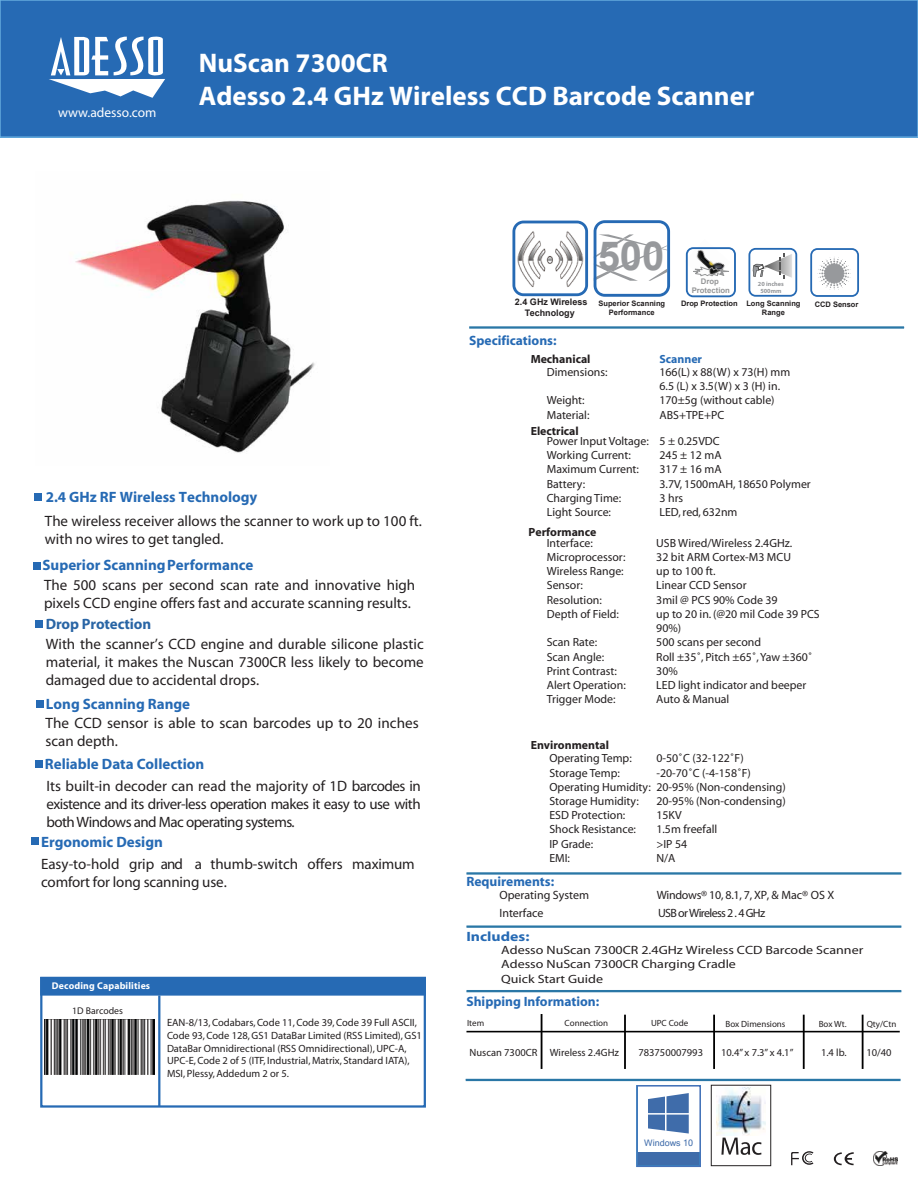
<style>
.page{position:relative;width:918px;height:1188px;background:#fff}
.page>*{position:absolute;margin:0;border:0;box-sizing:border-box;transform-origin:0 0}
.t1{font:700 40.05px "Arial";color:#97999c}
.t2{font:700 27px/32.4px "Myriad";color:#fff}
.t3{font:15px/18px "Myriad";color:#231f20}
.t4{font:700 15px "Myriad";color:#266ab4}
.t5{font:700 15px "Myriad";letter-spacing:-.01em;color:#2965a5}
.t6{font:700 13.5px "Myriad";color:#266ab4}
.t7{font:13.5px "Myriad";color:#fff}
.t8{font:700 13.5px "Myriad";color:#266ab4;scale:1.17 1}
.t9{font:12px/14.4px "Myriad";color:#231f20;scale:1.17 1}
.t10{font:12px "Myriad";letter-spacing:-.025em;color:#231f20}
.t11{font:12px "Myriad";color:#231f20}
.t12{font:12px "Myriad";letter-spacing:-.055em;color:#231f20}
.t13{font:11.85px/14.2px "Myriad";color:#231f20}
.t14{font:700 11.85px "Myriad";color:#231f20}
.t15{font:700 11.85px "Myriad";color:#266ab4}
.t16{font:10.5px/12.6px "Myriad";color:#231f20}
.t17{font:10.5px "Myriad Pro";color:#231f20}
.t18{font:700 9.75px "Myriad";letter-spacing:.015em;color:#fff}
.t19{font:9.75px "Myriad";color:#231f20}
.t20{font:9px "Myriad";color:#231f20}
.t21{font:700 9px/10.8px "Arial";color:#231f20;text-align:center}
.t22{font:9px "Microsoft Sans Serif";color:#3f6caa}
.t23{font:700 7.8px/9.3px "Arial";color:#959697;text-align:center}
.t24{font:700 7.5px/9px "Arial";color:#231f20;text-align:center}
.t25{font:700 6.3px/7.5px "Myriad Pro";color:#97999c;text-align:center}
</style>
<div class="page">
<img style="left:45px;top:1019px;width:110px;height:56px">
<hr style="left:469px;top:326px;width:435px;height:3px;background:#2a77a6">
<hr style="left:466px;top:872px;width:435px;height:3px;background:#2a77a6">
<hr style="left:466px;top:925px;width:435px;height:3px;background:#2a77a6">
<hr style="left:466px;top:990px;width:435px;height:2px;background:#2a77a6">
<hr style="left:466px;top:1079px;width:435px;height:2px;background:#2a77a6">
<hr style="left:466px;top:1031px;width:434px;height:1px;background:#000">
<hr style="left:541px;top:1014px;width:1px;height:55px;background:#000">
<hr style="left:624px;top:1015px;width:2px;height:54px;background:#000">
<hr style="left:713px;top:1015px;width:2px;height:54px;background:#000">
<hr style="left:803px;top:1015px;width:2px;height:54px;background:#000">
<hr style="left:862px;top:1015px;width:2px;height:54px;background:#000">
<div style="left:636px;top:1085px;width:65px;height:82px;background:#3f6caa"></div>
<div style="left:638px;top:1086px;width:62px;height:66px;background:#fff"></div>
<svg style="left:648px;top:1093px;width:41px;height:41px;background:#5e84b8"></svg>
<hr style="left:647px;top:1113px;width:42px;height:2px;background:#fff">
<hr style="left:665px;top:1095px;width:2px;height:36px;background:#fff">
<div style="left:636px;top:1085px;width:65px;height:82px;border:2px solid #4671b8"></div>
<div style="left:711px;top:1085px;width:60px;height:81px;background:#fff;border:1px solid #242122"></div>
<svg style="left:721px;top:1138px;width:41px;height:17px"></svg>
<img style="left:717px;top:1087px;width:48px;height:49px">
<img style="left:874px;top:1152px;width:24px;height:13px">
<svg style="left:834px;top:1152px;width:20px;height:13px"></svg>
<svg style="left:791px;top:1151px;width:22px;height:14px"></svg>
<img style="left:75px;top:200px;width:240px;height:253px">
<img style="left:685px;top:253px;width:1px;height:32px">
<div style="left:0;top:0;width:918px;height:137px;background:#266ab4"></div>
<div style="left:0;top:0;width:918px;height:138px;border:2px solid #65acde"></div>
<svg style="left:49px;top:36px;width:116px;height:62px"></svg>
<div style="left:35px;top:761px;width:8px;height:7px;background:#266ab4"></div>
<div style="left:31px;top:837px;width:7px;height:7px;background:#266ab4"></div>
<div style="left:36px;top:700px;width:8px;height:7px;background:#266ab4"></div>
<div style="left:34px;top:563px;width:7px;height:7px;background:#266ab4"></div>
<div style="left:35px;top:621px;width:8px;height:7px;background:#266ab4"></div>
<div style="left:34px;top:493px;width:8px;height:8px;background:#266ab4"></div>
<div style="left:40px;top:977px;width:386px;height:131px;border:2px solid #266ab4"></div>
<div style="left:40px;top:977px;width:386px;height:19px;background:#266ab4;border:2px solid #266ab4"></div>
<hr style="left:158px;top:995px;width:2px;height:111px;background:#266ab4">
<img style="left:521px;top:220px;width:73px;height:77px">
<svg style="left:810px;top:248px;width:49px;height:49px"></svg>
<svg style="left:594px;top:220px;width:76px;height:77px"></svg>
<svg style="left:686px;top:247px;width:50px;height:50px"></svg>
<svg style="left:748px;top:248px;width:49px;height:49px"></svg>
<svg style="left:512px;top:221px;width:76px;height:75px"></svg>
<p class="t7" style="left:58px;top:106px;width:100px">www.adesso.com</p>
<h2 class="t2" style="left:199px;top:48px;width:557px">NuScan 7300CR<br>Adesso 2.4 GHz Wireless CCD Barcode Scanner</h2>
<h1 class="t1" style="left:598px;top:227px;width:68px">500</h1>
<p class="t24" style="left:598px;top:299px;width:68px">Superior Scanning<br>Performance</p>
<p class="t23" style="left:692px;top:276px;width:40px">Drop<br>Protection</p>
<p class="t25" style="left:758px;top:279px;width:28px">20 inches<br>500mm</p>
<p class="t24" style="left:746px;top:299px;width:56px">Long Scanning<br>Range</p>
<p class="t21" style="left:515px;top:297px;width:74px">2.4 GHz Wireless<br>Technology</p>
<p class="t24" style="left:681px;top:299px;width:58px">Drop Protection</p>
<p class="t24" style="left:815px;top:300px;width:45px">CCD Sensor</p>
<p class="t6" style="left:469px;top:333px;width:89px">Specifications:</p>
<p class="t14" style="left:531px;top:353px;width:61px">Mechanical</p>
<p class="t15" style="left:659px;top:353px;width:44px">Scanner</p>
<p class="t13" style="left:547px;top:365px;width:62px">Dimensions:</p>
<p class="t13" style="left:547px;top:394px;width:44px">Weight:<br>Material:</p>
<p class="t13" style="left:659px;top:365px;width:132px">166(L) x 88(W) x 73(H) mm<br>6.5 (L) x 3.5(W) x 3 (H) in.<br>170±5g (without cable)<br>ABS+TPE+PC</p>
<p class="t4" style="left:46px;top:489px;width:213px">2.4 GHz RF Wireless Technology</p>
<p class="t3" style="left:45px;top:512px;width:379px">The wireless receiver allows the scanner to work up to 100 ft. with no wires to get tangled.</p>
<p class="t4" style="left:43px;top:558px;width:212px">Superior Scanning Performance</p>
<p class="t3" style="left:44px;top:577px;width:373px">The 500 scans per second scan rate and innovative high pixels CCD engine offers fast and accurate scanning results.</p>
<p class="t3" style="left:46px;top:635px;width:379px;text-align:justify">With the scanner’s CCD engine and durable silicone plastic material, it makes the Nuscan 7300CR less likely to become damaged due to accidental drops.</p>
<p class="t5" style="left:46px;top:617px;width:107px">Drop Protection</p>
<p class="t4" style="left:46px;top:696px;width:146px">Long Scanning Range</p>
<p class="t3" style="left:46px;top:715px;width:375px">The CCD sensor is able to scan barcodes up to 20 inches scan depth.</p>
<p class="t4" style="left:45px;top:756px;width:161px">Reliable Data Collection</p>
<p class="t3" style="left:46px;top:778px;width:376px;text-align:justify">Its built-in decoder can read the majority of 1D barcodes in existence and its driver-less operation makes it easy to use with bothWindows and Mac operating systems.</p>
<p class="t4" style="left:41px;top:834px;width:123px">Ergonomic Design</p>
<p class="t3" style="left:41px;top:855px;width:375px">Easy-to-hold grip and a thumb-switch offers maximum comfort for long scanning use.</p>
<p class="t18" style="left:52px;top:981px;width:100px">Decoding Capabilities</p>
<p class="t19" style="left:72px;top:1006px;width:52px">1D Barcodes</p>
<p class="t16" style="left:167px;top:1017px;width:256px">EAN-8/13, Codabars, Code 11, Code 39, Code 39 Full ASCII, Code 93, Code 128, GS1 DataBar Limited (RSS Limited), GS1<br>DataBar Omnidirectional (RSS Omnidirectional), UPC-A, UPC-E, Code 2 of 5 (ITF, Industrial, Matrix, Standard IATA), MSI, Plessy, Addedum 2 or 5.</p>
<p class="t14" style="left:531px;top:425px;width:50px">Electrical</p>
<p class="t13" style="left:547px;top:434px;width:104px">Power Input Voltage:<br>Working Current:<br>Maximum Current:<br>Battery:<br>Charging Time:<br>Light Source:</p>
<p class="t13" style="left:547px;top:536px;width:80px">Interface:<br>Microprocessor:<br>Wireless Range:<br>Sensor:<br>Resolution:<br>Depth of Field:</p>
<p class="t13" style="left:547px;top:636px;width:81px">Scan Rate:<br>Scan Angle:<br>Print Contrast:<br>Alert Operation:<br>Trigger Mode:</p>
<p class="t14" style="left:529px;top:525px;width:70px">Performance</p>
<p class="t13" style="left:660px;top:434px;width:153px">5 ± 0.25VDC<br>245 ± 12 mA<br>317 ± 16 mA<br>3.7V, 1500mAH, 18650 Polymer<br>3 hrs<br>LED, red, 632nm</p>
<p class="t13" style="left:656px;top:536px;width:165px">USB Wired/Wireless 2.4GHz.<br>32 bit ARM Cortex-M3 MCU<br>up to 100 ft.<br>Linear CCD Sensor<br>3mil @ PCS 90% Code 39<br>up to 20 in. (@20 mil Code 39 PCS<br>90%)<br>500 scans per second<br>Roll ±35˚, Pitch ±65˚, Yaw ±360˚<br>30%<br>LED light indicator and beeper<br>Auto &amp; Manual</p>
<p class="t14" style="left:531px;top:738px;width:80px">Environmental</p>
<p class="t13" style="left:549px;top:752px;width:103px">Operating Temp:<br>Storage Temp:<br>Operating Humidity:<br>Storage Humidity:<br>ESD Protection:<br>Shock Resistance:<br>IP Grade:<br>EMI:</p>
<p class="t13" style="left:656px;top:752px;width:131px">0-50˚C (32-122˚F) -20-70˚C (-4-158˚F)<br>20-95% (Non-condensing)<br>20-95% (Non-condensing)<br>15KV<br>1.5m freefall<br>&gt;IP 54<br>N/A</p>
<p class="t6" style="left:466px;top:875px;width:89px">Requirements:</p>
<p class="t11" style="left:499px;top:889px;width:91px">Operating System</p>
<p class="t10" style="left:657px;top:889px;width:179px">Windows® 10, 8.1, 7, XP, &amp; Mac® OS X</p>
<p class="t11" style="left:499px;top:907px;width:46px">Interface</p>
<p class="t12" style="left:658px;top:907px;width:109px">USB or Wireless 2 . 4 GHz</p>
<p class="t8" style="left:466px;top:929px;width:55px">Includes:</p>
<p class="t9" style="left:501px;top:943px;width:311px">Adesso NuScan 7300CR 2.4GHz Wireless CCD Barcode Scanner<br>Adesso NuScan 7300CR Charging Cradle<br>Quick Start Guide</p>
<p class="t6" style="left:466px;top:995px;width:134px">Shipping Information:</p>
<p class="t20" style="left:467px;top:1019px;width:19px">Item</p>
<p class="t20" style="left:565px;top:1019px;width:45px">Connection</p>
<p class="t20" style="left:651px;top:1019px;width:39px">UPC Code</p>
<p class="t20" style="left:725px;top:1019px;width:62px">Box Dimensions</p>
<p class="t20" style="left:819px;top:1019px;width:30px">Box Wt.</p>
<p class="t20" style="left:867px;top:1019px;width:31px">Qty/Ctn</p>
<p class="t17" style="left:470px;top:1046px;width:151px">Nuscan 7300CR Wireless 2.4GHz</p>
<p class="t17" style="left:638px;top:1046px;width:66px">783750007993</p>
<p class="t17" style="left:721px;top:1046px;width:74px">10.4” x 7.3” x 4.1”</p>
<p class="t17" style="left:821px;top:1046px;width:27px">1.4 lb.</p>
<p class="t16" style="left:866px;top:1047px;width:27px">10/40</p>
<p class="t22" style="left:644px;top:1137px;width:50px">Windows 10</p>
</div>
